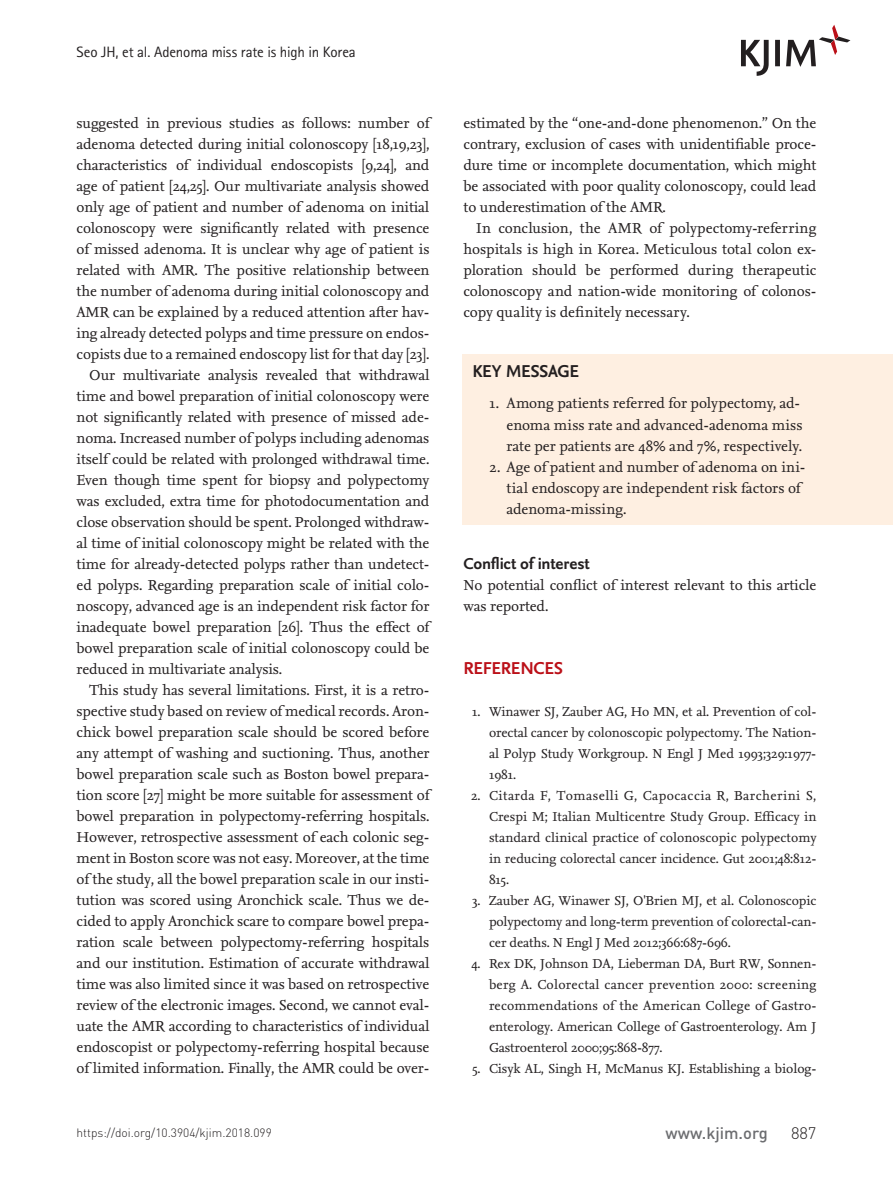
<style>
.page{position:relative;width:893px;height:1191px;background:#fff}
.page>*{position:absolute;margin:0;border:0;box-sizing:border-box;transform-origin:0 0}
.제목1{font:700 18px "Nexus Sans";letter-spacing:-.025em;color:#bb1018}
.키메세지제목{font:700 18px "Nexus Sans";letter-spacing:-.02em;color:#231f20}
.제목2{font:700 16.5px "Nexus Sans";letter-spacing:-.01em;color:#231f20}
.t1{font:500 16.5px "DIN Pro";color:#6c6d70}
.t2{font:300 16.5px "DIN Pro";color:#231f20}
.들였쓰기_본문{font:15px/21px "Nexus Serif";letter-spacing:-.01em;color:#231f20;text-align:justify}
.본문첫단락{font:15px/21px "Nexus Serif";letter-spacing:-.01em;color:#231f20}
.t3{font:15px "Rotis Sans Serif Std";letter-spacing:-.01em;color:#231f20}
.t4{font:13.5px/21px "Nexus Serif";letter-spacing:-.01em;color:#231f20;text-align:justify}
.t5{font:300 12px "DIN Pro";color:#231f20}
</style>
<div class="page">
<svg style="left:741px;top:25px;width:109px;height:51px"></svg>
<div style="left:462px;top:354px;width:431px;height:170px;background:#feefe1"></div>
<p class="t3" style="left:77px;top:43px;width:281px">Seo JH, et al. Adenoma miss rate is high in Korea</p>
<p class="들였쓰기_본문" style="left:77px;top:112px;width:354px">suggested in previous studies as follows: number of adenoma detected during initial colonoscopy [18,19,23], characteristics of individual endoscopists [9,24], and age of patient [24,25]. Our multivariate analysis showed only age of patient and number of adenoma on initial colonoscopy were significantly related with presence of missed adenoma. It is unclear why age of patient is related with AMR. The positive relationship between the number of adenoma during initial colonoscopy and AMR can be explained by a reduced attention after hav&shy;ing already detected polyps and time pressure on endos&shy;copists due to a remained endoscopy list for that day [23].</p>
<p class="들였쓰기_본문" style="left:77px;top:364px;width:354px;text-indent:13px">Our multivariate analysis revealed that withdrawal time and bowel preparation of initial colonoscopy were not significantly related with presence of missed ade&shy;noma. Increased number of polyps including adenomas itself could be related with prolonged withdrawal time.<br>Even though time spent for biopsy and polypectomy was excluded, extra time for photodocumentation and close observation should be spent. Prolonged withdraw&shy;al time of initial colonoscopy might be related with the time for already-detected polyps rather than undetect&shy;ed polyps. Regarding preparation scale of initial colo&shy;noscopy, advanced age is an independent risk factor for inadequate bowel preparation [26]. Thus the effect of bowel preparation scale of initial colonoscopy could be reduced in multivariate analysis.</p>
<p class="들였쓰기_본문" style="left:77px;top:679px;width:354px;text-indent:13px">This study has several limitations. First, it is a retro&shy;spective study based on review of medical records. Aron&shy;chick bowel preparation scale should be scored before any attempt of washing and suctioning. Thus, another bowel preparation scale such as Boston bowel prepara&shy;tion score [27] might be more suitable for assessment of bowel preparation in polypectomy-referring hospitals.<br>However, retrospective assessment of each colonic seg&shy;ment in Boston score was not easy. Moreover, at the time of the study, all the bowel preparation scale in our insti&shy;tution was scored using Aronchick scale. Thus we de&shy;cided to apply Aronchick scare to compare bowel prepa&shy;ration scale between polypectomy-referring hospitals and our institution. Estimation of accurate withdrawal time was also limited since it was based on retrospective review of the electronic images. Second, we cannot eval&shy;uate the AMR according to characteristics of individual endoscopist or polypectomy-referring hospital because of limited information. Finally, the AMR could be over-</p>
<p class="들였쓰기_본문" style="left:463px;top:112px;width:354px">estimated by the “one-and-done phenomenon.” On the contrary, exclusion of cases with unidentifiable proce&shy;dure time or incomplete documentation, which might be associated with poor quality colonoscopy, could lead to underestimation of the AMR.</p>
<p class="들였쓰기_본문" style="left:463px;top:217px;width:354px;text-indent:13px">In conclusion, the AMR of polypectomy-referring hospitals is high in Korea. Meticulous total colon ex&shy;ploration should be performed during therapeutic colonoscopy and nation-wide monitoring of colonos&shy;copy quality is definitely necessary.</p>
<p class="키메세지제목" style="left:472px;top:360px;width:108px">KEY MESSAGE</p>
<p class="들였쓰기_본문" style="left:506px;top:393px;width:298px;text-align:left;text-indent:-17px">1. Among patients referred for polypectomy, ad&shy;enoma miss rate and advanced-adenoma miss rate per patients are 48% and 7%, respectively.</p>
<p class="들였쓰기_본문" style="left:506px;top:456px;width:301px;text-align:left;text-indent:-17px">2. Age of patient and number of adenoma on ini&shy;tial endoscopy are independent risk factors of adenoma-missing.</p>
<p class="제목2" style="left:463px;top:553px;width:128px">Conflict of interest</p>
<p class="본문첫단락" style="left:463px;top:574px;width:354px">No potential conflict of interest relevant to this article was reported.</p>
<p class="제목1" style="left:463px;top:656px;width:101px">REFERENCES</p>
<p class="t4" style="left:489px;top:700px;width:329px;text-indent:-17px">1. Winawer SJ, Zauber AG, Ho MN, et al. Prevention of col&shy;orectal cancer by colonoscopic polypectomy. The Nation&shy;al Polyp Study Workgroup. N Engl J Med 1993;329:1977- 1981.</p>
<p class="t4" style="left:489px;top:784px;width:329px;text-indent:-18px">2. Citarda F, Tomaselli G, Capocaccia R, Barcherini S, Crespi M; Italian Multicentre Study Group. Efficacy in standard clinical practice of colonoscopic polypectomy in reducing colorectal cancer incidence. Gut 2001;48:812- 815.</p>
<p class="t4" style="left:489px;top:889px;width:329px;text-indent:-17px">3. Zauber AG, Winawer SJ, O'Brien MJ, et al. Colonoscopic polypectomy and long-term prevention of colorectal-can&shy;cer deaths. N Engl J Med 2012;366:687-696.</p>
<p class="t4" style="left:489px;top:952px;width:329px;text-indent:-18px">4. Rex DK, Johnson DA, Lieberman DA, Burt RW, Sonnen&shy;berg A. Colorectal cancer prevention 2000: screening recommendations of the American College of Gastro&shy;enterology. American College of Gastroenterology. Am J Gastroenterol 2000;95:868-877.</p>
<p class="t4" style="left:472px;top:1057px;width:345px">5. Cisyk AL, Singh H, McManus KJ. Establishing a biolog-</p>
<p class="t5" style="left:77px;top:1124px;width:197px">https://doi.org/10.3904/kjim.2018.099</p>
<p class="t1" style="left:666px;top:1121px;width:104px">www.kjim.org</p>
<p class="t2" style="left:791px;top:1121px;width:27px">887</p>
</div>
